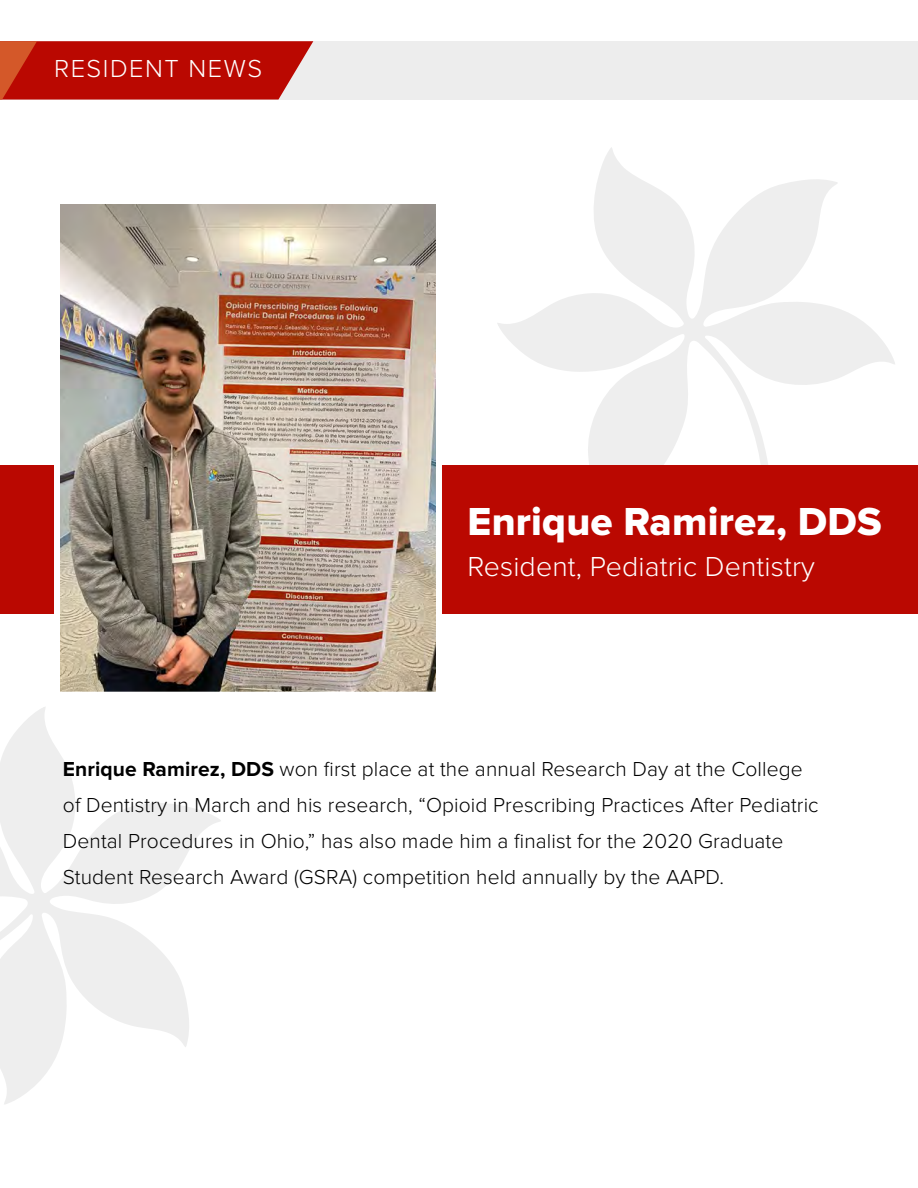
<style>
.page{position:relative;width:918px;height:1188px;background:#fff}
.page>*{position:absolute;margin:0;border:0;box-sizing:border-box;transform-origin:0 0}
.t1{font:40.5px "Proxima Nova Extrabld";letter-spacing:.005em;color:#fff}
.t2{font:300 28.5px "Proxima Nova";letter-spacing:.005em;color:#fff}
.t3{font:300 25.5px "Proxima Nova";letter-spacing:.06em;color:#fff}
.t4{font:300 21px/36px "Proxima Nova";letter-spacing:.005em;color:#000}
.s1{font-weight:700}
</style>
<div class="page">
<svg style="left:497px;top:147px;width:398px;height:318px"></svg>
<svg style="left:0;top:707px;width:221px;height:397px"></svg>
<div style="left:0;top:465px;width:918px;height:148px;background:#ba0801"></div>
<div style="left:0;top:41px;width:918px;height:59px;background:#ededed"></div>
<svg style="left:0;top:41px;width:313px;height:59px;background:#be1b12"></svg>
<img style="left:61px;top:205px;width:374px;height:486px">
<div style="left:54px;top:166px;width:388px;height:532px;border:6px solid #fff"></div>
<p class="t3" style="left:54px;top:54px;width:210px">RESIDENT NEWS</p>
<h1 class="t1" style="left:468px;top:498px;width:416px">Enrique Ramirez, DDS</h1>
<h2 class="t2" style="left:468px;top:550px;width:349px">Resident, Pediatric Dentistry</h2>
<p class="t4" style="left:63px;top:751px;width:757px"><span class="s1">Enrique Ramirez, DDS</span> won first place at the annual Research Day at the College of Dentistry in March and his research, “Opioid Prescribing Practices After Pediatric Dental Procedures in Ohio,” has also made him a finalist for the 2020 Graduate Student Research Award (GSRA) competition held annually by the AAPD.</p>
</div>
